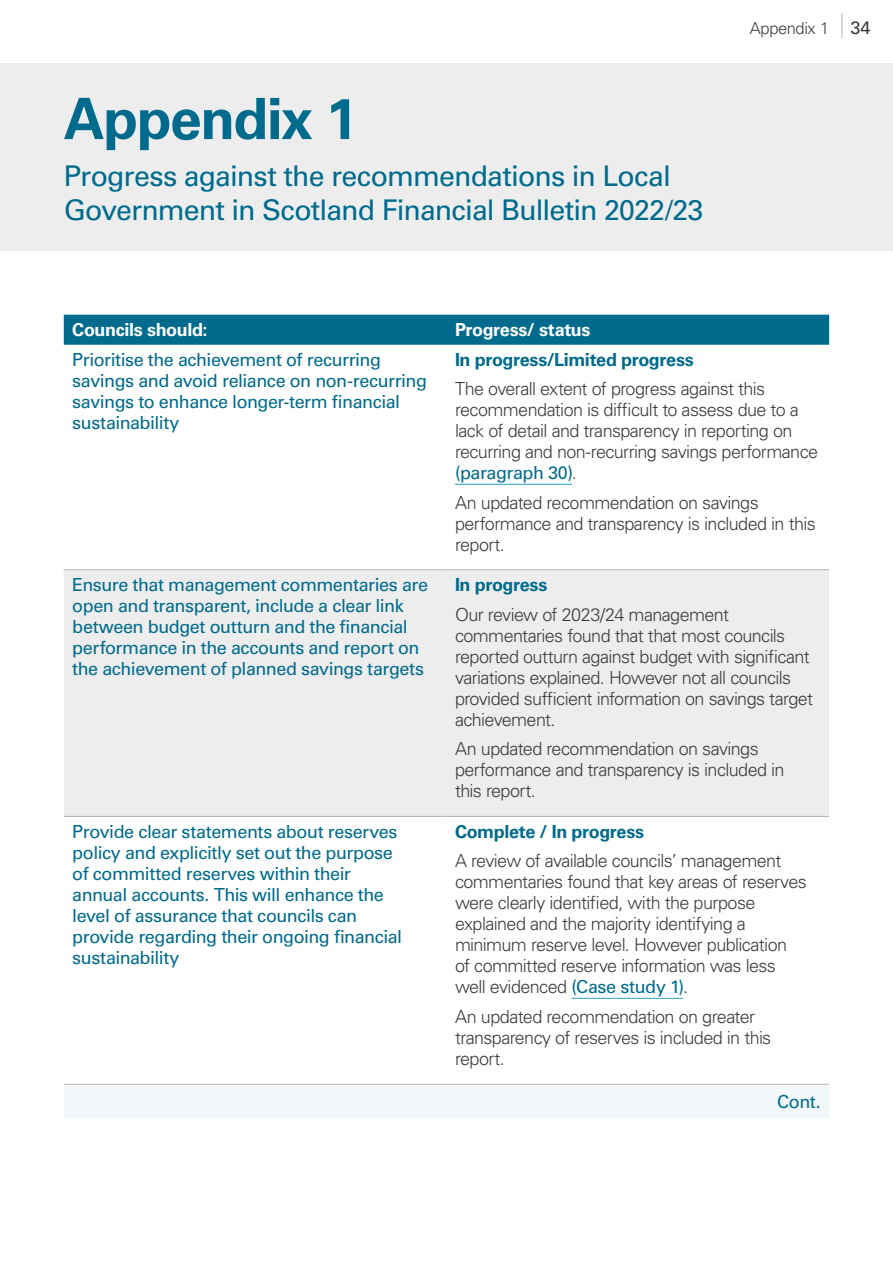
<style>
.page{position:relative;width:893px;height:1263px;background:#fff}
.page>*{position:absolute;margin:0;border:0;box-sizing:border-box;transform-origin:0 0}
.AS-P01-Chapter_head{font:700 57px "Univers LT Pro 65";letter-spacing:-.025em;color:#006b8d}
.AS-P02-Chapter_subhead{font:28.5px/34.2px "Univers LT Pro 55 Roman";letter-spacing:-.03em;color:#006b8d}
.AS-T04-Table_text{font:300 18px/21px "Univers LT Pro 45";letter-spacing:-.035em;color:#3c3c3b}
.AS-T04-Table_text-2{font:18px/21px "Univers LT Pro 55 Roman";letter-spacing:-.025em;color:#006b8d}
.AS-T04-Table_text-3{font:700 18px "Univers LT Pro 65";letter-spacing:-.02em;color:#006b8d}
.AS-T01-Table_header{font:700 18px "Univers LT Pro 65";letter-spacing:-.02em;color:#fff}
.AS-T09-Table_footer{font:18px "Univers LT Pro 55 Roman";color:#006b8d}
.t1{font:300 16.5px "Univers LT Pro 45";letter-spacing:-.025em;color:#3c3c3b}
.s1{font-family:"Univers LT Pro 55 Roman";font-weight:400;font-size:18px}
.s2{font-family:"Univers LT Pro 55 Roman";font-weight:400;color:#006b8d}
</style>
<div class="page">
<div style="left:0;top:64px;width:893px;height:187px;background:#ededed"></div>
<div style="left:64px;top:315px;width:765px;height:30px;background:#006b8d"></div>
<div style="left:64px;top:570px;width:765px;height:246px;background:#ededed"></div>
<div style="left:64px;top:1085px;width:765px;height:33px;background:#f2f8f9"></div>
<hr style="left:64px;top:569px;width:382px;height:1px;background:#b3b2b2">
<hr style="left:446px;top:569px;width:383px;height:1px;background:#b3b2b2">
<hr style="left:64px;top:816px;width:382px;height:1px;background:#b3b2b2">
<hr style="left:446px;top:816px;width:383px;height:1px;background:#b3b2b2">
<hr style="left:64px;top:1084px;width:382px;height:1px;background:#b3b2b2">
<hr style="left:446px;top:1084px;width:383px;height:1px;background:#b3b2b2">
<hr style="left:455px;top:484px;width:117px;height:1px;background:#2da1c2">
<hr style="left:571px;top:998px;width:112px;height:1px;background:#2da1c2">
<svg style="left:842px;top:13px;width:1px;height:25px"></svg>
<h2 class="AS-P01-Chapter_head" style="left:64px;top:79px;width:295px">Appendix 1</h2>
<h2 class="AS-P02-Chapter_subhead" style="left:64px;top:158px;width:641px">Progress against the recommendations in Local<br>Government in Scotland Financial Bulletin 2022/23</h2>
<p class="t1" style="left:750px;top:17px;width:122px">Appendix 1 <span class="s1">34</span></p>
<p class="AS-T01-Table_header" style="left:72px;top:317px;width:137px">Councils should:</p>
<p class="AS-T01-Table_header" style="left:455px;top:317px;width:137px">Progress/ status</p>
<p class="AS-T04-Table_text-2" style="left:72px;top:348px;width:356px">Prioritise the achievement of recurring savings and avoid reliance on non-recurring savings to enhance longer-term financial sustainability</p>
<p class="AS-T04-Table_text-3" style="left:455px;top:347px;width:240px">In progress/Limited progress</p>
<p class="AS-T04-Table_text" style="left:455px;top:378px;width:365px">The overall extent of progress against this recommendation is difficult to assess due to a lack of detail and transparency in reporting on recurring and non-recurring savings performance <span class="s2">(paragraph 30)</span>.</p>
<p class="AS-T04-Table_text" style="left:455px;top:492px;width:362px">An updated recommendation on savings performance and transparency is included in this report.</p>
<p class="AS-T04-Table_text-2" style="left:72px;top:574px;width:357px">Ensure that management commentaries are open and transparent, include a clear link between budget outturn and the financial performance in the accounts and report on the achievement of planned savings targets</p>
<p class="AS-T04-Table_text-3" style="left:455px;top:572px;width:94px">In progress</p>
<p class="AS-T04-Table_text" style="left:455px;top:603px;width:360px">Our review of 2023/24 management commentaries found that that most councils reported outturn against budget with significant variations explained. However not all councils provided sufficient information on savings target achievement.</p>
<p class="AS-T04-Table_text" style="left:455px;top:738px;width:331px">An updated recommendation on savings performance and transparency is included in this report.</p>
<p class="AS-T04-Table_text-2" style="left:72px;top:820px;width:331px">Provide clear statements about reserves policy and explicitly set out the purpose of committed reserves within their annual accounts. This will enhance the level of assurance that councils can provide regarding their ongoing financial sustainability</p>
<p class="AS-T04-Table_text-3" style="left:455px;top:819px;width:191px">Complete / In progress</p>
<p class="AS-T04-Table_text" style="left:455px;top:850px;width:353px">A review of available councils’ management commentaries found that key areas of reserves were clearly identified, with the purpose explained and the majority identifying a minimum reserve level. However publication<br>of committed reserve information was less well evidenced <span class="s2">(Case study 1)</span>.</p>
<p class="AS-T04-Table_text" style="left:455px;top:1005px;width:318px">An updated recommendation on greater transparency of reserves is included in this report.</p>
<p class="AS-T09-Table_footer" style="left:777px;top:1089px;width:45px">Cont.</p>
</div>
